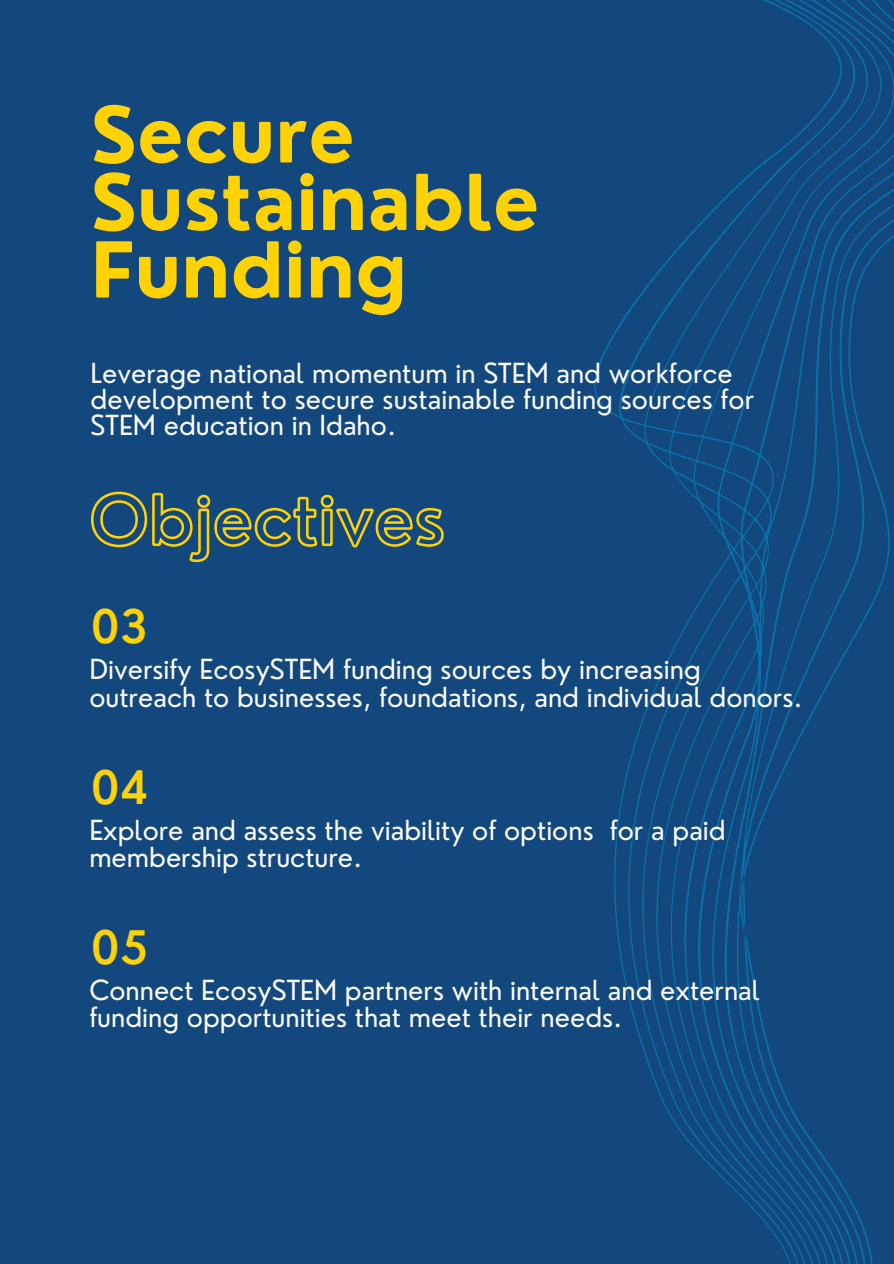
<style>
.page{position:relative;width:894px;height:1264px;background:#fff}
.page>*{position:absolute;margin:0;border:0;box-sizing:border-box;transform-origin:0 0}
.t1{font:700 75px/67.5px "Nourd";color:#fed205}
.t2{font:600 45px "Nourd";color:#fed205}
.t3{font:27px/27px "Nourd";color:#fbfbfb}
</style>
<div class="page">
<div style="left:0;top:0;width:893px;height:1263px;background:#12487d"></div>
<svg style="left:594px;top:0;width:299px;height:1263px"></svg>
<svg style="left:91px;top:491px;width:353px;height:72px"></svg>
<p class="t1" style="left:91px;top:101px;width:450px">Secure<br>Sustainable<br>Funding</p>
<p class="t3" style="left:91px;top:360px;width:665px;line-height:25.8px">Leverage national momentum in STEM and workforce development to secure sustainable funding sources for<br>STEM education in Idaho.</p>
<p class="t2" style="left:91px;top:598px;width:59px">03</p>
<h2 class="t3" style="left:89px;top:656px;width:714px">Diversify EcosySTEM funding sources by increasing outreach to businesses, foundations, and individual donors.</h2>
<p class="t2" style="left:91px;top:758px;width:60px">04</p>
<p class="t3" style="left:89px;top:816px;width:637px">Explore and assess the viability of options for a paid membership structure.</p>
<p class="t2" style="left:91px;top:918px;width:59px">05</p>
<p class="t3" style="left:89px;top:976px;width:672px">Connect EcosySTEM partners with internal and external funding opportunities that meet their needs.</p>
</div>
